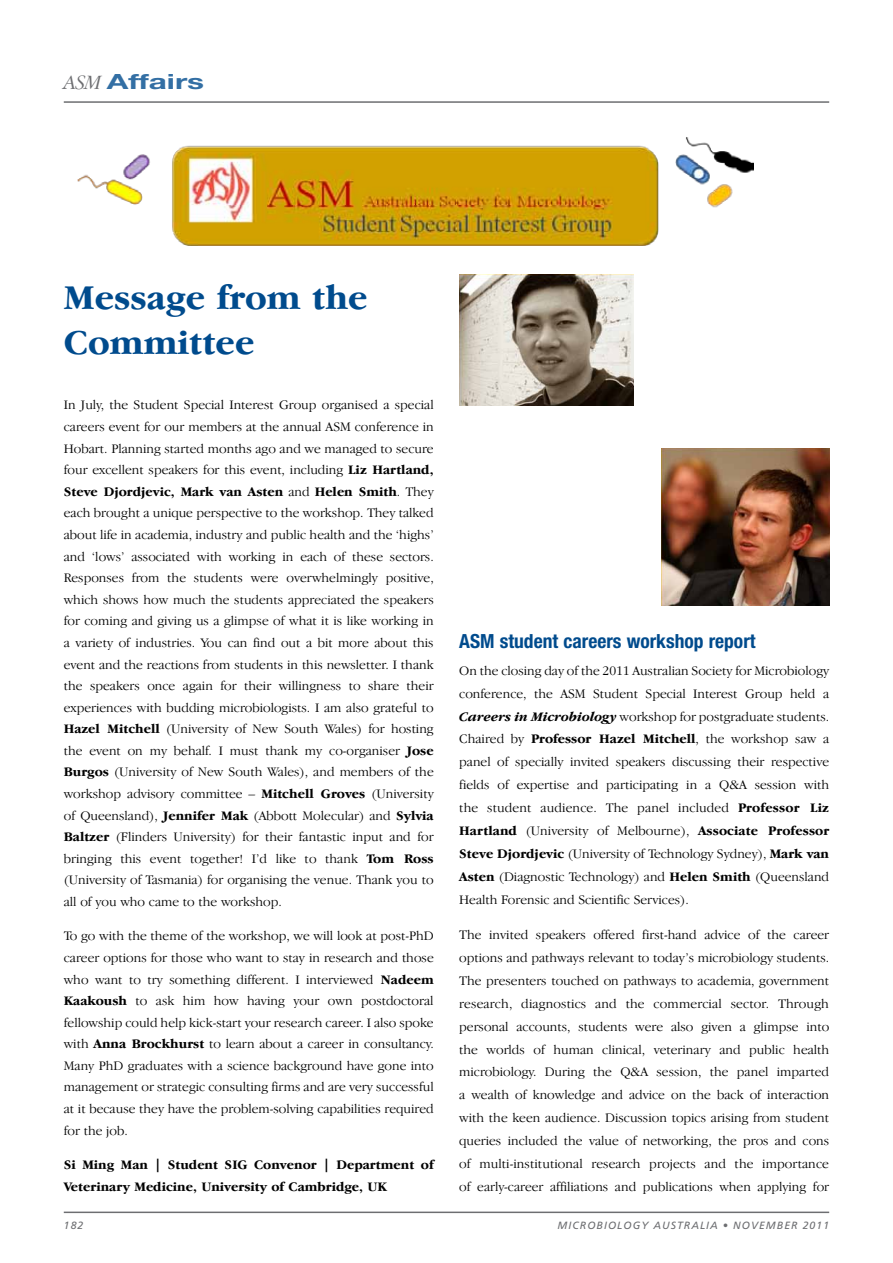
<style>
.page{position:relative;width:893px;height:1263px;background:#fff}
.page>*{position:absolute;margin:0;border:0;box-sizing:border-box;transform-origin:0 0}
.t1{font:700 36px/44.1px "Garamond IT Cby BT";color:#004b8d}
.t2{font:700 21px "Helvetica Neue";color:#336fa4;scale:1.5 1}
.t3{font:700 condensed 19.5px "Helvetica Neue";color:#004b8d}
.t4{font:300 13.5px/21.6px "Garamond IT Cby BT";color:#000;text-align:justify}
.t5{font:700 13.5px/21.6px "Garamond IT Cby BT";color:#000}
.t6{font:italic 10.5px "Frutiger";letter-spacing:.1em;color:#6d6e71}
.s1{font-family:"Garamond IT Cby BT";font-weight:300;font-style:italic;color:#6d6e71}
.s2{font-weight:700}
.s3{font-weight:700;font-style:italic}
</style>
<div class="page">
<hr style="left:64px;top:1211px;width:765px;height:2px;background:#6d6e71">
<hr style="left:64px;top:101px;width:765px;height:2px;background:#6d6e71">
<img style="left:77px;top:137px;width:676px;height:108px">
<img style="left:459px;top:275px;width:175px;height:130px">
<img style="left:661px;top:449px;width:168px;height:157px">
<h2 class="t2" style="left:64px;top:68px;width:95px"><span class="s1">ASM</span> Affairs</h2>
<h1 class="t1" style="left:64px;top:276px;width:305px">Message from the<br>Committee</h1>
<p class="t4" style="left:64px;top:394px;width:371px">In July, the Student Special Interest Group organised a special careers event for our members at the annual ASM conference in Hobart. Planning started months ago and we managed to secure four excellent speakers for this event, including <span class="s2">Liz Hartland, Steve Djordjevic, Mark van Asten</span> and <span class="s2">Helen Smith</span>. They each brought a unique perspective to the workshop. They talked about life in academia, industry and public health and the ‘highs’ and ‘lows’ associated with working in each of these sectors.<br>Responses from the students were overwhelmingly positive, which shows how much the students appreciated the speakers for coming and giving us a glimpse of what it is like working in a variety of industries. You can find out a bit more about this event and the reactions from students in this newsletter. I thank the speakers once again for their willingness to share their experiences with budding microbiologists. I am also grateful to <span class="s2">Hazel Mitchell</span> (University of New South Wales) for hosting the event on my behalf. I must thank my co-organiser <span class="s2">Jose Burgos</span> (University of New South Wales), and members of the workshop advisory committee – <span class="s2">Mitchell Groves</span> (University of Queensland), <span class="s2">Jennifer Mak</span> (Abbott Molecular) and <span class="s2">Sylvia Baltzer</span> (Flinders University) for their fantastic input and for bringing this event together! I’d like to thank <span class="s2">Tom Ross </span>(University of Tasmania) for organising the venue. Thank you to all of you who came to the workshop.</p>
<p class="t4" style="left:64px;top:925px;width:371px">To go with the theme of the workshop, we will look at post-PhD career options for those who want to stay in research and those who want to try something different. I interviewed <span class="s2">Nadeem Kaakoush</span> to ask him how having your own postdoctoral fellowship could help kick-start your research career. I also spoke with <span class="s2">Anna Brockhurst</span> to learn about a career in consultancy.<br>Many PhD graduates with a science background have gone into management or strategic consulting firms and are very successful at it because they have the problem-solving capabilities required for the job.</p>
<p class="t5" style="left:64px;top:1154px;width:371px">Si Ming Man | Student SIG Convenor | Department of<br>Veterinary Medicine, University of Cambridge, UK</p>
<h3 class="t3" style="left:459px;top:629px;width:298px">ASM student careers workshop report</h3>
<p class="t4" style="left:459px;top:659px;width:372px;line-height:22.8px">On the closing day of the 2011 Australian Society for Microbiology conference, the ASM Student Special Interest Group held a <span class="s3">Careers in Microbiology</span> workshop for postgraduate students.<br>Chaired by <span class="s2">Professor Hazel Mitchell</span>, the workshop saw a panel of specially invited speakers discussing their respective fields of expertise and participating in a Q&amp;A session with the student audience. The panel included <span class="s2">Professor Liz Hartland</span> (University of Melbourne), <span class="s2">Associate Professor Steve Djordjevic</span> (University of Technology Sydney), <span class="s2">Mark van Asten</span> (Diagnostic Technology) and <span class="s2">Helen Smith</span> (Queensland Health Forensic and Scientific Services).</p>
<p class="t4" style="left:459px;top:923px;width:372px;line-height:22.8px">The invited speakers offered first-hand advice of the career options and pathways relevant to today’s microbiology students.<br>The presenters touched on pathways to academia, government research, diagnostics and the commercial sector. Through personal accounts, students were also given a glimpse into the worlds of human clinical, veterinary and public health microbiology. During the Q&amp;A session, the panel imparted a wealth of knowledge and advice on the back of interaction with the keen audience. Discussion topics arising from student queries included the value of networking, the pros and cons of multi-institutional research projects and the importance of early-career affiliations and publications when applying for</p>
<p class="t6" style="left:64px;top:1219px;width:21px">182</p>
<p class="t6" style="left:558px;top:1219px;width:273px">MICROBIOLOGY AUSTRALIA • NOVEMBER 2011</p>
</div>
